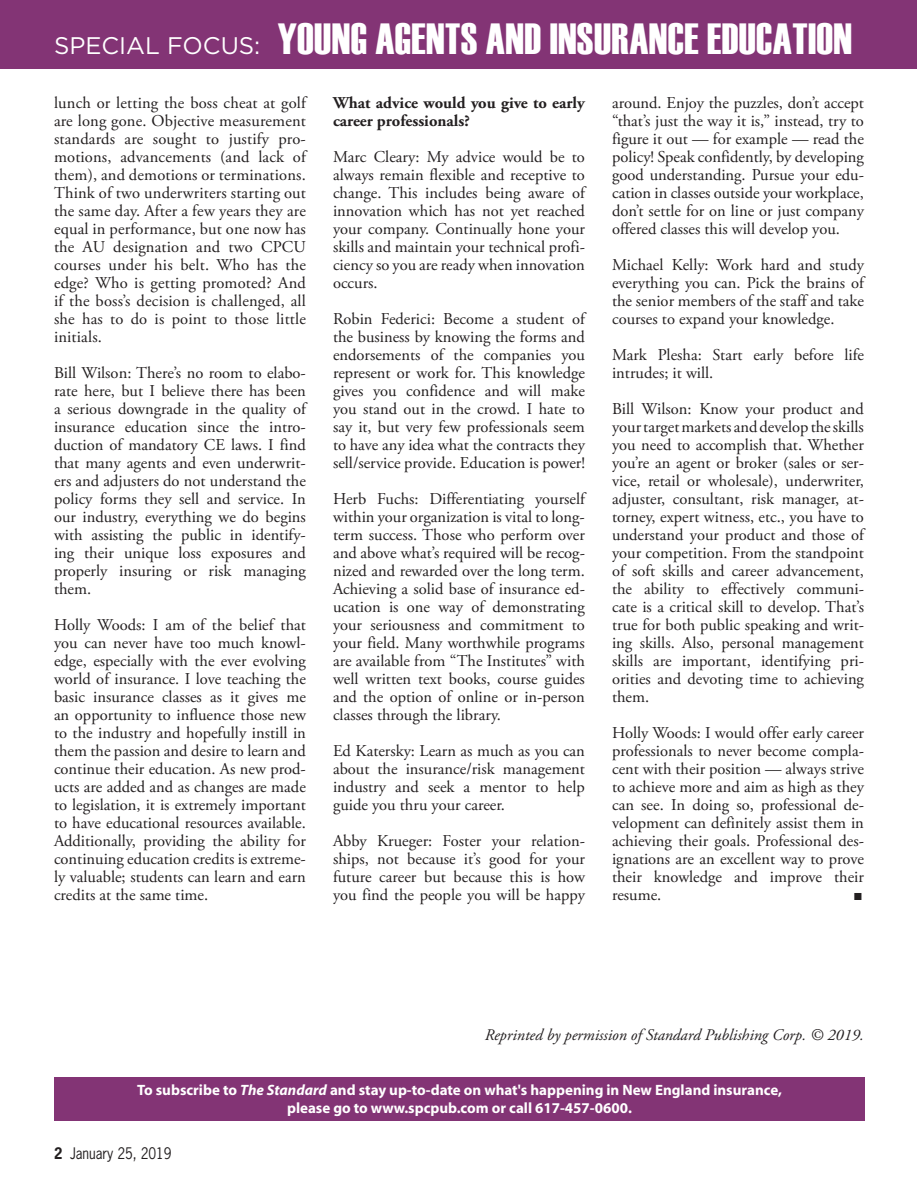
<style>
.page{position:relative;width:918px;height:1188px;background:#fff}
.page>*{position:absolute;margin:0;border:0;box-sizing:border-box;transform-origin:0 0}
.t1{font:43.5px "Haettenschweiler";letter-spacing:.01em;color:#fff}
.Copy_to_Galley{font:16.5px/18px "Adobe Garamond Pro";color:#231f20;text-align:justify}
.Copy_to_Galley-2{font:700 16.5px/18px "Adobe Garamond Pro";color:#231f20}
.Sidelights_Text{font:italic 16.2px "Adobe Garamond Pro";color:#231f20}
.t2{font:700 15px/18px "Myriad";color:#fff;text-align:center}
.t3{font:15px "News Gothic Std";color:#231f20;scale:.9 1}
.Copy_to_Galley-3{font:10.2px "Zapf Dingbats ITC";color:#231f20}
.s1{font-family:"Gotham";font-size:24px}
.s2{font-style:italic}
.s3{font-weight:700}
</style>
<div class="page">
<div style="left:0;top:0;width:917px;height:69px;background:#833475"></div>
<div style="left:54px;top:1077px;width:810px;height:43px;background:#833475"></div>
<h1 class="t1" style="left:54px;top:14px;width:799px"><span class="s1">SPECIAL FOCUS:</span> YOUNG AGENTS AND INSURANCE EDUCATION</h1>
<p class="Copy_to_Galley" style="left:54px;top:94px;width:253px">lunch or letting the boss cheat at golf are long gone. Objective measurement standards are sought to justify pro&shy;motions, advancements (and lack of them), and demotions or terminations.<br>Think of two underwriters starting out the same day. After a few years they are equal in performance, but one now has the AU designation and two CPCU courses under his belt. Who has the edge? Who is getting promoted? And if the boss’s decision is challenged, all she has to do is point to those little initials.</p>
<p class="Copy_to_Galley" style="left:54px;top:364px;width:254px">Bill Wilson: There’s no room to elabo&shy;rate here, but I believe there has been a serious downgrade in the quality of insurance education since the intro&shy;duction of mandatory CE laws. I find that many agents and even underwrit&shy;ers and adjusters do not understand the policy forms they sell and service. In our industry, everything we do begins with assisting the public in identify&shy;ing their unique loss exposures and properly insuring or risk managing them.</p>
<p class="Copy_to_Galley" style="left:54px;top:616px;width:254px">Holly Woods: I am of the belief that you can never have too much knowl&shy;edge, especially with the ever evolving world of insurance. I love teaching the basic insurance classes as it gives me an opportunity to influence those new to the industry and hopefully instill in them the passion and desire to learn and continue their education. As new prod&shy;ucts are added and as changes are made to legislation, it is extremely important to have educational resources available.<br>Additionally, providing the ability for continuing education credits is extreme&shy;ly valuable; students can learn and earn credits at the same time.</p>
<p class="Copy_to_Galley-2" style="left:333px;top:94px;width:253px">What advice would you give to early career professionals?</p>
<p class="Copy_to_Galley" style="left:333px;top:148px;width:253px">Marc Cleary: My advice would be to always remain flexible and receptive to change. This includes being aware of innovation which has not yet reached your company. Continually hone your skills and maintain your technical profi&shy;ciency so you are ready when innovation occurs.</p>
<p class="Copy_to_Galley" style="left:333px;top:310px;width:253px">Robin Federici: Become a student of the business by knowing the forms and endorsements of the companies you represent or work for. This knowledge gives you confidence and will make you stand out in the crowd. I hate to say it, but very few professionals seem to have any idea what the contracts they sell/service provide. Education is power!</p>
<p class="Copy_to_Galley" style="left:333px;top:490px;width:254px">Herb Fuchs: Differentiating yourself within your organization is vital to long&shy;term success. Those who perform over and above what’s required will be recog&shy;nized and rewarded over the long term.<br>Achieving a solid base of insurance ed&shy;ucation is one way of demonstrating your seriousness and commitment to your field. Many worthwhile programs are available from “The Institutes” with well written text books, course guides and the option of online or in-person classes through the library.</p>
<p class="Copy_to_Galley" style="left:333px;top:742px;width:253px">Ed Katersky: Learn as much as you can about the insurance/risk management industry and seek a mentor to help guide you thru your career.</p>
<p class="Copy_to_Galley" style="left:333px;top:832px;width:253px">Abby Krueger: Foster your relation&shy;ships, not because it’s good for your future career but because this is how you find the people you will be happy</p>
<p class="Copy_to_Galley" style="left:612px;top:94px;width:254px">around. Enjoy the puzzles, don’t accept “that’s just the way it is,” instead, try to figure it out — for example — read the policy! Speak confidently, by developing good understanding. Pursue your edu&shy;cation in classes outside your workplace, don’t settle for on line or just company offered classes this will develop you.</p>
<p class="Copy_to_Galley" style="left:612px;top:256px;width:253px">Michael Kelly: Work hard and study everything you can. Pick the brains of the senior members of the staff and take courses to expand your knowledge.</p>
<p class="Copy_to_Galley" style="left:612px;top:346px;width:253px">Mark Plesha: Start early before life intrudes; it will.</p>
<p class="Copy_to_Galley" style="left:612px;top:400px;width:254px">Bill Wilson: Know your product and your target markets and develop the skills you need to accomplish that. Whether you’re an agent or broker (sales or ser&shy;vice, retail or wholesale), underwriter, adjuster, consultant, risk manager, at&shy;torney, expert witness, etc., you have to understand your product and those of your competition. From the standpoint of soft skills and career advancement, the ability to effectively communi&shy;cate is a critical skill to develop. That’s true for both public speaking and writ&shy;ing skills. Also, personal management skills are important, identifying pri&shy;orities and devoting time to achieving them.</p>
<p class="Copy_to_Galley" style="left:612px;top:724px;width:253px">Holly Woods: I would offer early career professionals to never become compla&shy;cent with their position — always strive to achieve more and aim as high as they can see. In doing so, professional de&shy;velopment can definitely assist them in achieving their goals. Professional des&shy;ignations are an excellent way to prove their knowledge and improve their resume.</p>
<p class="Copy_to_Galley-3" style="left:854px;top:892px;width:9px">■</p>
<p class="Sidelights_Text" style="left:485px;top:1025px;width:381px">Reprinted by permission of Standard Publishing Corp. © 2019.</p>
<p class="t2" style="left:137px;top:1082px;width:646px">To subscribe to <span class="s2">The Standard</span> and stay up-to-date on what's happening in New England insurance, please go to www.spcpub.com or call 617-457-0600.</p>
<p class="t3" style="left:54px;top:1144px;width:132px"><span class="s3">2</span> January 25, 2019</p>
</div>
